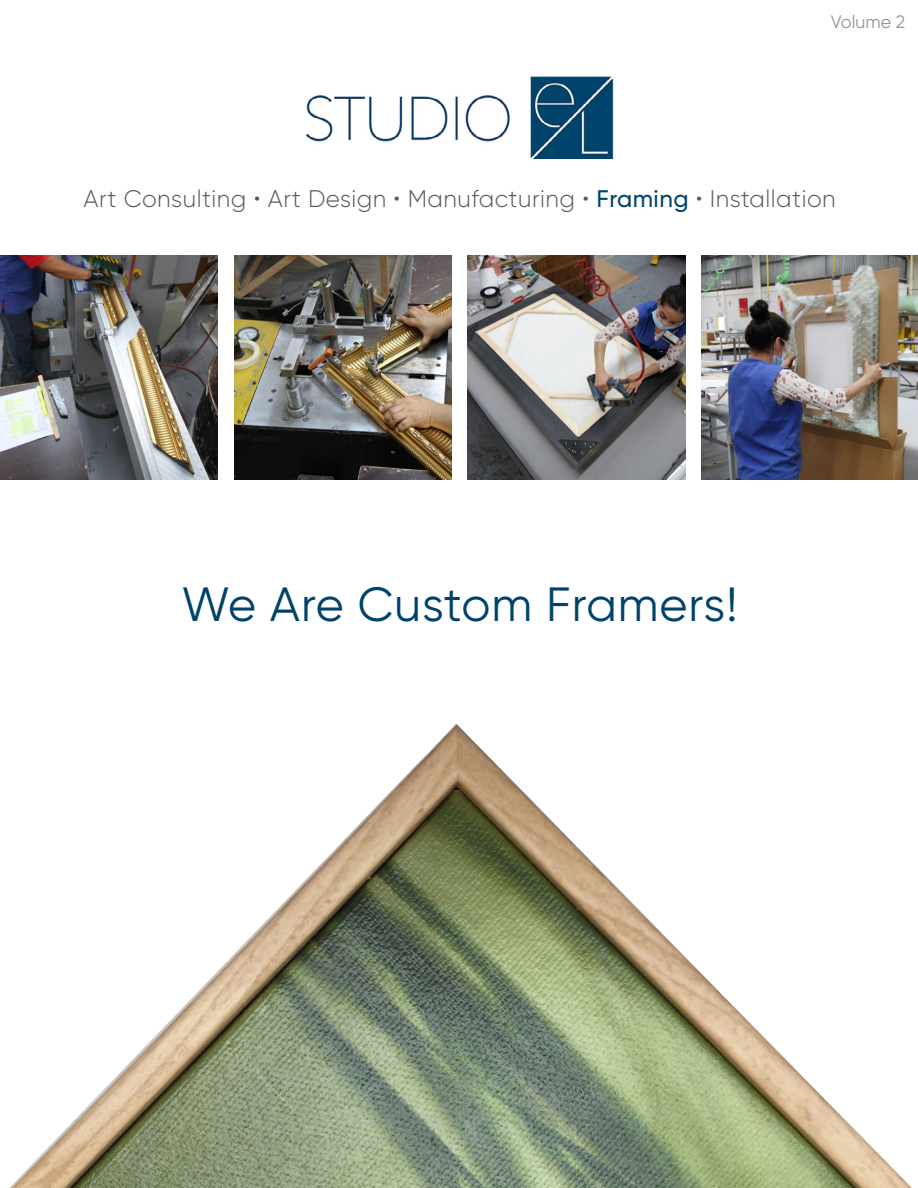
<style>
.page{position:relative;width:918px;height:1188px;background:#fff}
.page>*{position:absolute;margin:0;border:0;box-sizing:border-box;transform-origin:0 0}
.t1{font:48px "Gilroy";letter-spacing:.02em;color:#00436a}
.t2{font:300 24px "Gilroy";letter-spacing:.02em;color:#58595b}
.t3{font:18px "Gilroy";color:#939598}
.s1{font-weight:500;color:#00446b}
</style>
<div class="page">
<img style="left:9px;top:723px;width:903px;height:465px">
<img style="left:234px;top:256px;width:218px;height:224px">
<img style="left:0;top:256px;width:218px;height:224px">
<img style="left:701px;top:256px;width:217px;height:224px">
<img style="left:305px;top:77px;width:309px;height:81px">
<img style="left:468px;top:256px;width:217px;height:224px">
<p class="t3" style="left:831px;top:11px;width:76px">Volume 2</p>
<p class="t2" style="left:84px;top:184px;width:754px">Art Consulting • Art Design • Manufacturing • <span class="s1">Framing</span> • Installation</p>
<h1 class="t1" style="left:182px;top:575px;width:557px">We Are Custom Framers!</h1>
</div>
